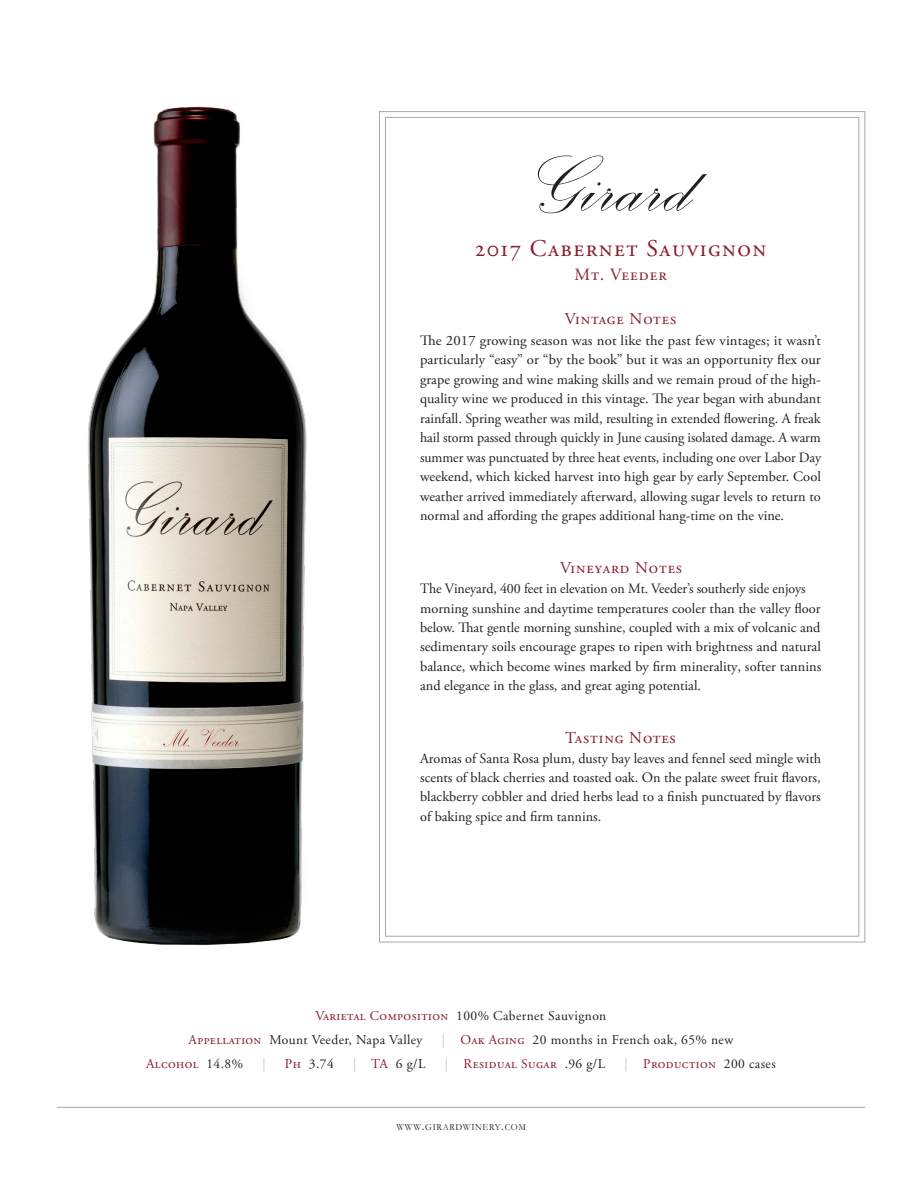
<style>
.page{position:relative;width:918px;height:1188px;background:#fff}
.page>*{position:absolute;margin:0;border:0;box-sizing:border-box;transform-origin:0 0}
.Body{font:24px "Adobe Garamond Regular SC";letter-spacing:.06em;color:#881e2e}
.Body-2{font:17.25px "Adobe Garamond Regular SC";letter-spacing:.06em;color:#881e2e}
.Body-3{font:16.5px "Adobe Garamond Regular SC";letter-spacing:.05em;color:#881e2e}
.Body-4{font:14.25px/19.5px "Adobe Garamond Pro";color:#231f20;text-align:justify}
.t1{font:13.5px "Adobe Garamond";letter-spacing:.03em;color:#231f20}
.t2{font:13.5px "Adobe Garamond Regular SC";letter-spacing:.03em;color:#881e2e}
.t3{font:13.5px "Adobe Garamond Regular SC";color:#c1c2c4}
.body{font:9.45px "Garamond";letter-spacing:.07em;color:#231f20;scale:.94 1}
.s1{font-family:"Minion Pro"}
.s2{font-family:"Adobe Garamond Regular SC";color:#881e2e}
.s3{font-family:"Adobe Garamond Regular SC";color:#c1c2c4}
.s4{font-family:"Adobe Garamond";color:#231f20}
.s5{color:#c1c2c4}
.s6{font-size:13.5px}
</style>
<div class="page">
<svg style="left:538px;top:156px;width:169px;height:57px"></svg>
<img style="left:88px;top:106px;width:219px;height:840px">
<hr style="left:57px;top:1107px;width:808px;height:1px;background:#a8a9ad">
<p class="Body" style="left:475px;top:236px;width:293px">2017 Cabernet Sauvignon</p>
<p class="Body-2" style="left:574px;top:266px;width:94px">Mt<span class="s1">.</span> Veeder</p>
<p class="Body-3" style="left:565px;top:310px;width:113px">Vintage Notes</p>
<p class="Body-4" style="left:420px;top:331px;width:403px">The 2017 growing season was not like the past few vintages; it wasn’t particularly “easy” or “by the book” but it was an opportunity flex our grape growing and wine making skills and we remain proud of the high&shy;quality wine we produced in this vintage. The year began with abundant rainfall. Spring weather was mild, resulting in extended flowering. A freak hail storm passed through quickly in June causing isolated damage. A warm summer was punctuated by three heat events, including one over Labor Day weekend, which kicked harvest into high gear by early September. Cool weather arrived immediately afterward, allowing sugar levels to return to normal and affording the grapes additional hang-time on the vine.</p>
<p class="Body-3" style="left:560px;top:559px;width:123px">Vineyard Notes</p>
<p class="Body-4" style="left:420px;top:579px;width:403px;text-align:left">The Vineyard, 400 feet in elevation on Mt. Veeder’s southerly side enjoys morning sunshine and daytime temperatures cooler than the valley floor below. That gentle morning sunshine, coupled with a mix of volcanic and sedimentary soils encourage grapes to ripen with brightness and natural balance, which become wines marked by firm minerality, softer tannins and elegance in the glass, and great aging potential.</p>
<p class="Body-3" style="left:565px;top:729px;width:112px">Tasting Notes</p>
<p class="Body-4" style="left:420px;top:749px;width:402px">Aromas of Santa Rosa plum, dusty bay leaves and fennel seed mingle with scents of black cherries and toasted oak. On the palate sweet fruit flavors, blackberry cobbler and dried herbs lead to a finish punctuated by flavors of baking spice and firm tannins.</p>
<p class="t1" style="left:315px;top:1008px;width:292px"><span class="s2">Varietal Composition</span> 100% Cabernet Sauvignon</p>
<p class="t1" style="left:189px;top:1033px;width:236px"><span class="s2">Appellation</span> Mount Veeder, Napa Valley</p>
<p class="t1" style="left:442px;top:1033px;width:293px"><span class="s3">|</span> <span class="s2">Oak Aging</span> 20 months in French oak, 65% new</p>
<p class="t2" style="left:146px;top:1057px;width:98px">Alcohol <span class="s4">14.8%</span></p>
<p class="t3" style="left:262px;top:1057px;width:5px">|</p>
<p class="t1" style="left:285px;top:1057px;width:50px"><span class="s2">Ph</span> 3.74</p>
<p class="t1" style="left:353px;top:1057px;width:74px"><span class="s3">|</span> <span class="s2">TA</span> 6 g/L</p>
<p class="t2" style="left:445px;top:1057px;width:162px"><span class="s5">|</span> Residual Sugar <span class="s4">.96 g/L</span></p>
<p class="t2" style="left:625px;top:1057px;width:153px"><span class="s5">|</span> Production <span class="s4">200 cases</span></p>
<p class="body" style="left:396px;top:1121px;width:139px">WWW<span class="s6">.</span>GIRARDWINERY<span class="s6">.</span>COM</p>
</div>
